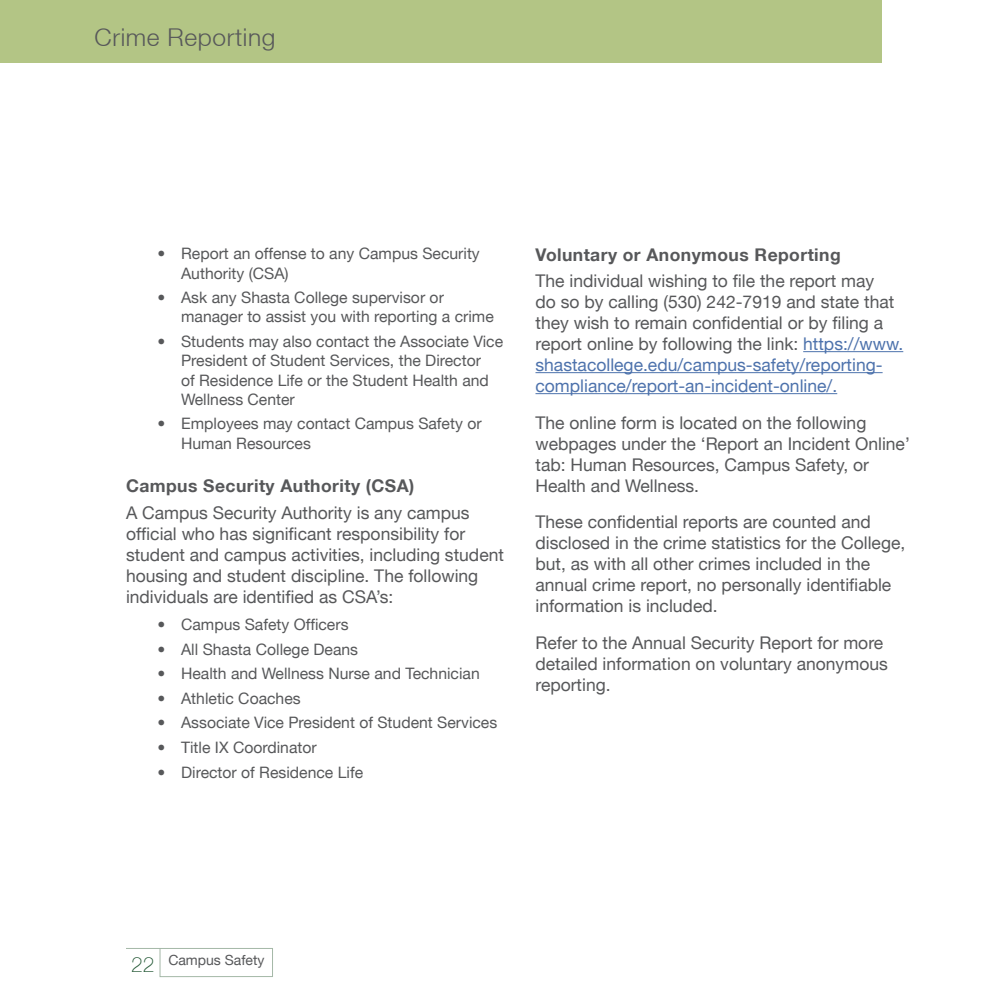
<style>
.page{position:relative;width:1008px;height:1008px;background:#fff}
.page>*{position:absolute;margin:0;border:0;box-sizing:border-box;transform-origin:0 0}
.Tabs{font:300 24.5px "Helvetica Neue LT";letter-spacing:.025em;color:#57585a}
.t1{font:100 21px "Helvetica Neue LT";color:#205532}
.Body_Text{font:17.5px/21px "Helvetica Neue LT";color:#57585a}
.Contact_Name{font:700 17.5px "Helvetica Neue LT";letter-spacing:.025em;color:#57585a}
.t2{font:15.75px/19.2px "Helvetica Neue LT";color:#57585a}
.t3{font:14px "Helvetica Neue LT";color:#57585a}
.s1{color:#4d72ac}
</style>
<div class="page">
<svg style="left:126px;top:948px;width:147px;height:30px"></svg>
<div style="left:0;top:0;width:882px;height:63px;background:#b3c585"></div>
<hr style="left:803px;top:351px;width:100px;height:1px;background:#4d72ac">
<hr style="left:536px;top:372px;width:347px;height:1px;background:#4d72ac">
<hr style="left:536px;top:393px;width:301px;height:1px;background:#4d72ac">
<p class="Tabs" style="left:94px;top:22px;width:183px">Crime Reporting</p>
<p class="t2" style="left:181px;top:244px;width:300px;text-indent:-24px">• Report an offense to any Campus Security<br>Authority (CSA)</p>
<p class="t2" style="left:181px;top:288px;width:314px;text-indent:-24px">• Ask any Shasta College supervisor or manager to assist you with reporting a crime</p>
<p class="t2" style="left:181px;top:332px;width:324px;text-indent:-24px">• Students may also contact the Associate Vice President of Student Services, the Director<br>of Residence Life or the Student Health and Wellness Center</p>
<p class="t2" style="left:181px;top:414px;width:302px;text-indent:-24px">• Employees may contact Campus Safety or<br>Human Resources</p>
<p class="Contact_Name" style="left:126px;top:475px;width:290px">Campus Security Authority (CSA)</p>
<p class="Body_Text" style="left:126px;top:502px;width:379px">A Campus Security Authority is any campus official who has significant responsibility for student and campus activities, including student housing and student discipline. The following individuals are identified as CSA’s:</p>
<p class="t2" style="left:158px;top:615px;width:193px">• Campus Safety Officers</p>
<p class="t2" style="left:158px;top:639px;width:202px">• All Shasta College Deans</p>
<p class="t2" style="left:158px;top:664px;width:324px">• Health and Wellness Nurse and Technician</p>
<p class="t2" style="left:158px;top:688px;width:145px">• Athletic Coaches</p>
<p class="t2" style="left:158px;top:713px;width:341px">• Associate Vice President of Student Services</p>
<p class="t2" style="left:158px;top:738px;width:161px">• Title IX Coordinator</p>
<p class="t2" style="left:158px;top:762px;width:207px">• Director of Residence Life</p>
<p class="Contact_Name" style="left:536px;top:243px;width:307px">Voluntary or Anonymous Reporting</p>
<p class="Body_Text" style="left:536px;top:270px;width:369px">The individual wishing to file the report may<br>do so by calling (530) 242-7919 and state that they wish to remain confidential or by filing a report online by following the link: <span class="s1">https://www. shastacollege.edu/campus-safety/reporting&shy;compliance/report-an-incident-online/.</span></p>
<p class="Body_Text" style="left:536px;top:412px;width:376px">The online form is located on the following webpages under the ‘Report an Incident Online’ tab: Human Resources, Campus Safety, or Health and Wellness.</p>
<p class="Body_Text" style="left:536px;top:511px;width:371px">These confidential reports are counted and disclosed in the crime statistics for the College, but, as with all other crimes included in the annual crime report, no personally identifiable information is included.</p>
<p class="Body_Text" style="left:536px;top:632px;width:354px">Refer to the Annual Security Report for more detailed information on voluntary anonymous reporting.</p>
<p class="t1" style="left:131px;top:952px;width:25px">22</p>
<p class="t3" style="left:168px;top:952px;width:98px">Campus Safety</p>
</div>
